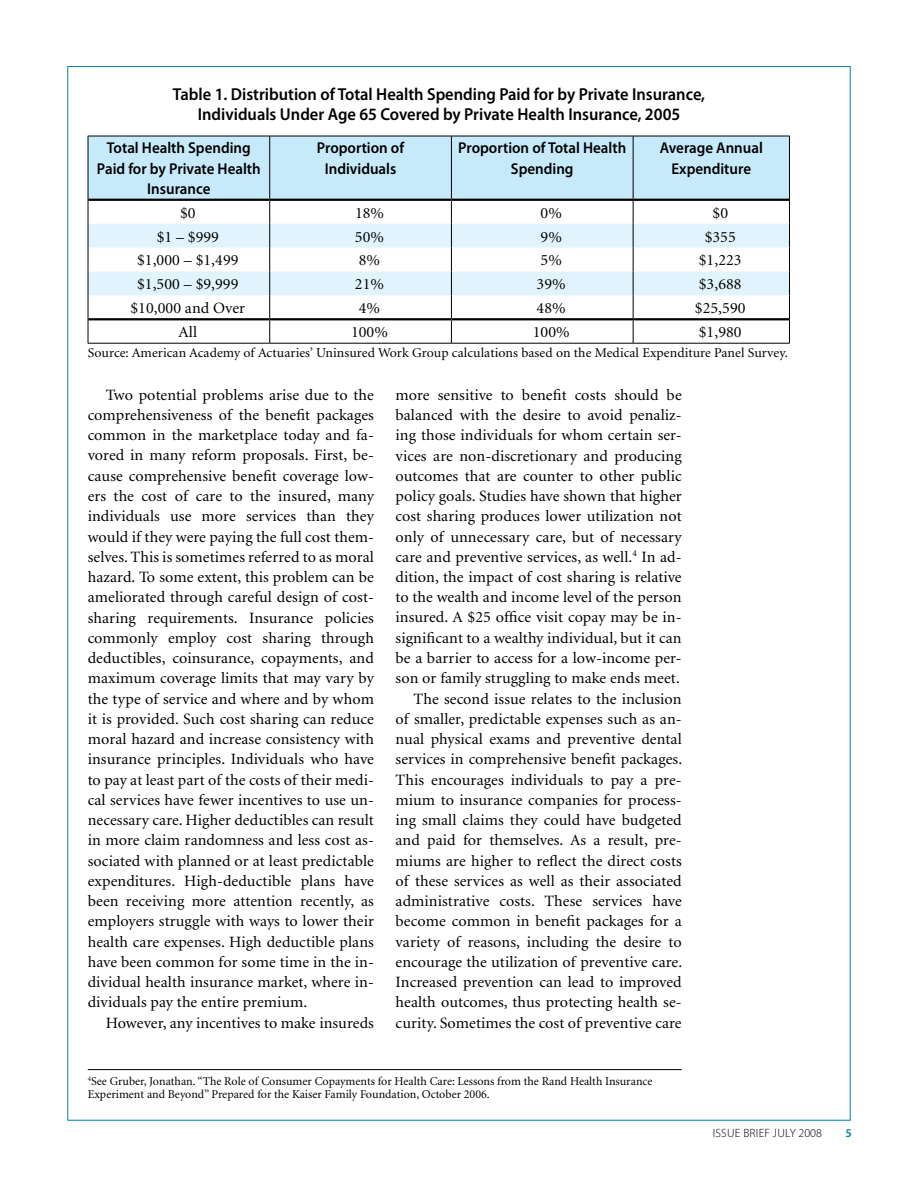
<style>
.page{position:relative;width:918px;height:1188px;background:#fff}
.page>*{position:absolute;margin:0;border:0;box-sizing:border-box;transform-origin:0 0}
.t1{font:600 17.4px/20.2px "Myriad Pro";color:#000;text-align:center;scale:.95 1}
.t2{font:15.75px/20.2px "Minion";letter-spacing:.005em;color:#000;text-align:justify}
.t3{font:600 15.75px/20.2px "Myriad Pro";color:#000;text-align:center;scale:.95 1}
.t4{font:13.5px "Minion";letter-spacing:.005em;color:#000}
.t5{font:12px/13.5px "Minion";color:#000}
.t6{font:300 12px "Myriad Pro";letter-spacing:.02em;color:#000}
.t7{font:600 12px "Myriad Pro";color:#0083a9}
</style>
<div class="page">
<div style="left:89px;top:137px;width:700px;height:62px;background:#c7eafb"></div>
<svg style="left:89px;top:224px;width:700px;height:71px;fill:#e1f4fd"></svg>
<hr style="left:88px;top:136px;width:182px;height:1px;background:#000">
<hr style="left:88px;top:136px;width:1px;height:64px;background:#000">
<hr style="left:270px;top:136px;width:181px;height:1px;background:#000">
<hr style="left:269px;top:136px;width:1px;height:63px;background:#000">
<hr style="left:451px;top:136px;width:182px;height:1px;background:#000">
<hr style="left:451px;top:136px;width:1px;height:63px;background:#000">
<hr style="left:633px;top:136px;width:157px;height:1px;background:#000">
<hr style="left:633px;top:136px;width:1px;height:63px;background:#000">
<hr style="left:789px;top:136px;width:1px;height:64px;background:#000">
<hr style="left:88px;top:343px;width:182px;height:1px;background:#000">
<hr style="left:270px;top:343px;width:181px;height:1px;background:#000">
<hr style="left:451px;top:343px;width:182px;height:1px;background:#000">
<hr style="left:633px;top:343px;width:157px;height:1px;background:#000">
<hr style="left:88px;top:318px;width:182px;height:2px;background:#000">
<hr style="left:270px;top:318px;width:181px;height:2px;background:#000">
<hr style="left:451px;top:318px;width:182px;height:2px;background:#000">
<hr style="left:633px;top:318px;width:156px;height:2px;background:#000">
<hr style="left:88px;top:199px;width:182px;height:2px;background:#000">
<hr style="left:270px;top:199px;width:181px;height:2px;background:#000">
<hr style="left:451px;top:199px;width:182px;height:2px;background:#000">
<hr style="left:633px;top:199px;width:156px;height:2px;background:#000">
<svg style="left:88px;top:200px;width:1px;height:143px"></svg>
<svg style="left:269px;top:201px;width:1px;height:142px"></svg>
<svg style="left:451px;top:201px;width:1px;height:142px"></svg>
<svg style="left:633px;top:201px;width:1px;height:142px"></svg>
<svg style="left:789px;top:200px;width:1px;height:143px"></svg>
<hr style="left:88px;top:1069px;width:594px;height:1px;background:#000">
<p class="t1" style="left:173px;top:84px;width:562px">Table 1. Distribution of Total Health Spending Paid for by Private Insurance,<br>Individuals Under Age 65 Covered by Private Health Insurance, 2005</p>
<p class="t3" style="left:97px;top:137px;width:174px">Total Health Spending<br>Paid for by Private Health<br>Insurance</p>
<p class="t3" style="left:317px;top:137px;width:93px">Proportion of<br>Individuals</p>
<p class="t3" style="left:458px;top:137px;width:178px">Proportion of Total Health<br>Spending</p>
<p class="t3" style="left:660px;top:137px;width:110px">Average Annual<br>Expenditure</p>
<p class="t2" style="left:180px;top:203px;width:17px">$0</p>
<p class="t2" style="left:355px;top:203px;width:31px">18%</p>
<p class="t2" style="left:541px;top:203px;width:23px">0%</p>
<p class="t2" style="left:713px;top:203px;width:17px">$0</p>
<p class="t2" style="left:157px;top:227px;width:64px">$1 – $999</p>
<p class="t2" style="left:355px;top:227px;width:31px">50%</p>
<p class="t2" style="left:541px;top:227px;width:23px">9%</p>
<p class="t2" style="left:705px;top:227px;width:33px">$355</p>
<p class="t2" style="left:137px;top:251px;width:103px">$1,000 – $1,499</p>
<p class="t2" style="left:359px;top:251px;width:23px">8%</p>
<p class="t2" style="left:541px;top:251px;width:23px">5%</p>
<p class="t2" style="left:699px;top:251px;width:44px">$1,223</p>
<p class="t2" style="left:137px;top:275px;width:103px">$1,500 – $9,999</p>
<p class="t2" style="left:355px;top:275px;width:31px">21%</p>
<p class="t2" style="left:537px;top:275px;width:31px">39%</p>
<p class="t2" style="left:699px;top:275px;width:44px">$3,688</p>
<p class="t2" style="left:131px;top:299px;width:116px">$10,000 and Over</p>
<p class="t2" style="left:359px;top:299px;width:23px">4%</p>
<p class="t2" style="left:537px;top:299px;width:31px">48%</p>
<p class="t2" style="left:695px;top:299px;width:52px">$25,590</p>
<p class="t2" style="left:178px;top:323px;width:20px">All</p>
<p class="t2" style="left:351px;top:323px;width:38px">100%</p>
<p class="t2" style="left:533px;top:323px;width:38px">100%</p>
<p class="t2" style="left:699px;top:323px;width:44px">$1,980</p>
<p class="t4" style="left:88px;top:346px;width:702px">Source: American Academy of Actuaries’ Uninsured Work Group calculations based on the Medical Expenditure Panel Survey.</p>
<p class="t2" style="left:88px;top:385px;width:288px;text-indent:18px">Two potential problems arise due to the comprehensiveness of the benefit packages common in the marketplace today and fa&shy;vored in many reform proposals. First, be&shy;cause comprehensive benefit coverage low&shy;ers the cost of care to the insured, many individuals use more services than they would if they were paying the full cost them&shy;selves. This is sometimes referred to as moral hazard. To some extent, this problem can be ameliorated through careful design of cost&shy;sharing requirements. Insurance policies commonly employ cost sharing through deductibles, coinsurance, copayments, and maximum coverage limits that may vary by the type of service and where and by whom it is provided. Such cost sharing can reduce moral hazard and increase consistency with insurance principles. Individuals who have to pay at least part of the costs of their medi&shy;cal services have fewer incentives to use un&shy;necessary care. Higher deductibles can result in more claim randomness and less cost as&shy;sociated with planned or at least predictable expenditures. High-deductible plans have been receiving more attention recently, as employers struggle with ways to lower their health care expenses. High deductible plans have been common for some time in the in&shy;dividual health insurance market, where in&shy;dividuals pay the entire premium.</p>
<p class="t2" style="left:106px;top:1013px;width:270px">However, any incentives to make insureds</p>
<p class="t2" style="left:396px;top:385px;width:288px;text-align:right">more sensitive to benefit costs should be balanced with the desire to avoid penaliz&shy;ing those individuals for whom certain ser&shy;vices are non-discretionary and producing outcomes that are counter to other public policy goals. Studies have shown that higher cost sharing produces lower utilization not only of unnecessary care, but of necessary care and preventive services, as well.<sup>4</sup> In ad&shy;dition, the impact of cost sharing is relative to the wealth and income level of the person insured. A $25 office visit copay may be in&shy;significant to a wealthy individual, but it can be a barrier to access for a low-income per&shy;son or family struggling to make ends meet.<br>The second issue relates to the inclusion<br>of smaller, predictable expenses such as an&shy;nual physical exams and preventive dental services in comprehensive benefit packages.<br>This encourages individuals to pay a pre&shy;mium to insurance companies for process&shy;ing small claims they could have budgeted and paid for themselves. As a result, pre&shy;miums are higher to reflect the direct costs of these services as well as their associated administrative costs. These services have become common in benefit packages for a variety of reasons, including the desire to encourage the utilization of preventive care.<br>Increased prevention can lead to improved health outcomes, thus protecting health se&shy;curity. Sometimes the cost of preventive care</p>
<p class="t5" style="left:88px;top:1075px;width:566px"><sup>4</sup>See Gruber, Jonathan. “The Role of Consumer Copayments for Health Care: Lessons from the Rand Health Insurance<br>Experiment and Beyond” Prepared for the Kaiser Family Foundation, October 2006.</p>
<p class="t6" style="left:713px;top:1127px;width:111px">ISSUE BRI EF JULY 2008</p>
<p class="t7" style="left:846px;top:1126px;width:8px">5</p>
</div>
